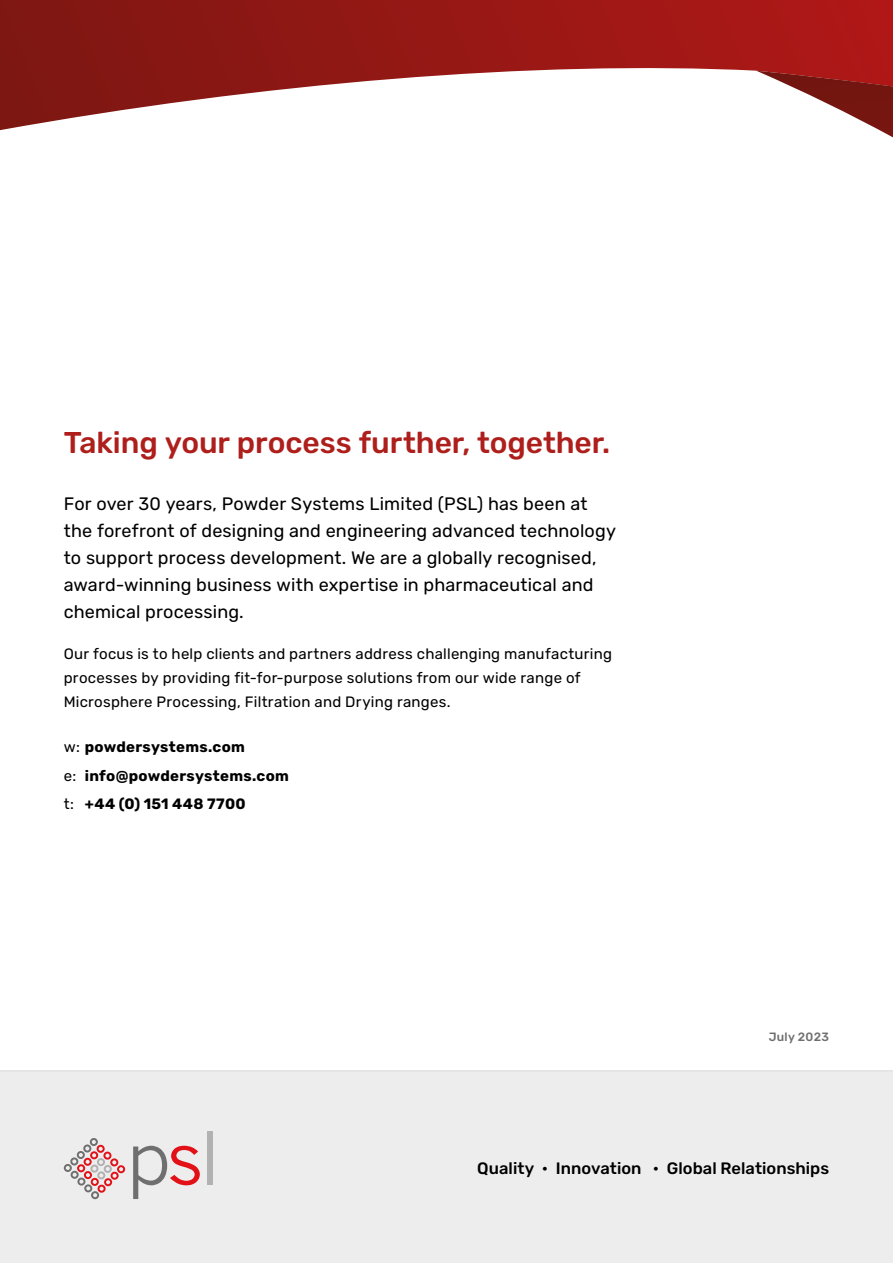
<style>
.page{position:relative;width:893px;height:1263px;background:#fff}
.page>*{position:absolute;margin:0;border:0;box-sizing:border-box;transform-origin:0 0}
.t1{font:500 30px "Rubik";letter-spacing:-.005em;color:#ae1f1c}
.t2{font:18px/27px "Rubik";letter-spacing:.01em;color:#000}
.t3{font:500 16.5px "Rubik";letter-spacing:.005em;color:#000}
.t4{font:15px/24px "Rubik";letter-spacing:.015em;color:#000}
.t5{font:700 15px/28.5px "Rubik";letter-spacing:.02em;color:#000}
.t6{font:500 12px "Rubik";letter-spacing:.025em;color:#706f6f}
.s1{font-weight:400}
</style>
<div class="page">
<div style="left:0;top:1070px;width:893px;height:193px;background:#ededed"></div>
<svg style="left:133px;top:1146px;width:67px;height:53px;background:#d5babb"></svg>
<div style="left:207px;top:1131px;width:5px;height:53px;background:#b3b2b2"></div>
<svg style="left:64px;top:1138px;width:61px;height:61px;background:#ddc4c5"></svg>
<svg style="left:0;top:0;width:893px;height:130px"></svg>
<svg style="left:756px;top:71px;width:137px;height:66px"></svg>
<h1 class="t1" style="left:64px;top:426px;width:548px">Taking your process further, together.</h1>
<p class="t2" style="left:64px;top:490px;width:554px">For over 30 years, Powder Systems Limited (PSL) has been at the forefront of designing and engineering advanced technology to support process development. We are a globally recognised, award-winning business with expertise in pharmaceutical and chemical processing.</p>
<p class="t4" style="left:64px;top:642px;width:550px">Our focus is to help clients and partners address challenging manufacturing processes by providing fit-for-purpose solutions from our wide range of<br>Microsphere Processing, Filtration and Drying ranges.</p>
<p class="t5" style="left:64px;top:733px;width:227px"><span class="s1">w:</span> powdersystems.com<br><span class="s1">e:</span> info@powdersystems.com <span class="s1">t:</span> +44 (0) 151 448 7700</p>
<p class="t6" style="left:769px;top:1029px;width:62px">July 2023</p>
<p class="t3" style="left:477px;top:1158px;width:353px">Quality • Innovation • Global Relationships</p>
</div>
